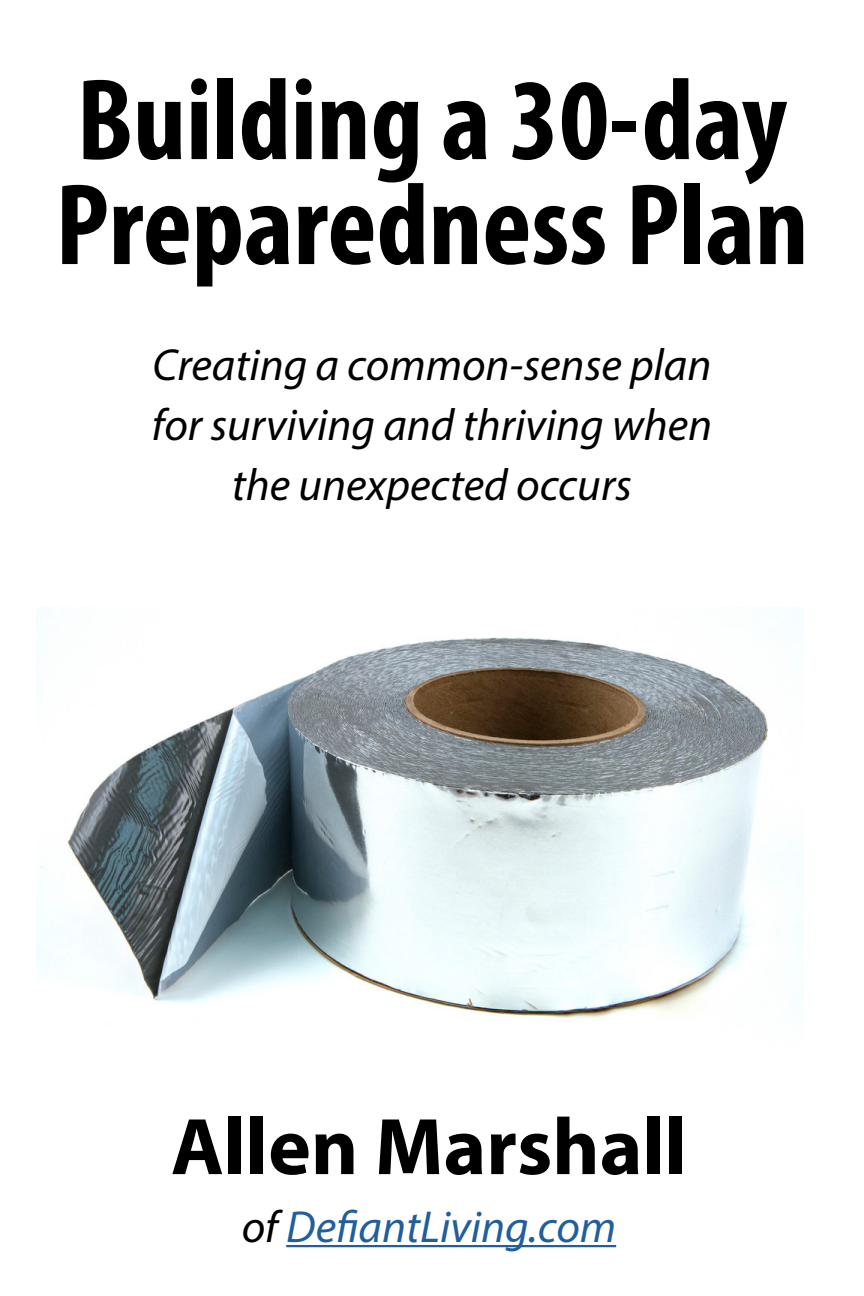
<style>
.page{position:relative;width:864px;height:1296px;background:#fff}
.page>*{position:absolute;margin:0;border:0;box-sizing:border-box;transform-origin:0 0}
.t1{font:700 condensed 117px/105px "Myriad Pro";color:#000}
.t2{font:700 81px "Myriad Pro";color:#000}
.t3{font:italic 45px/60px "Myriad Pro";color:#000;text-align:center}
.t4{font:italic 45px "Myriad Pro";color:#215e9e}
.s1{color:#000}
</style>
<div class="page">
<img style="left:36px;top:607px;width:768px;height:412px">
<hr style="left:286px;top:1245px;width:330px;height:2px;background:#215e9e">
<h1 class="t1" style="left:55px;top:65px;width:755px">Building a 30-day<br>Preparedness Plan</h1>
<p class="t3" style="left:152px;top:334px;width:562px">Creating a common-sense plan for surviving and thriving when the unexpected occurs</p>
<h2 class="t2" style="left:171px;top:1094px;width:518px">Allen Marshall</h2>
<p class="t4" style="left:242px;top:1199px;width:376px"><span class="s1">of</span> DefiantLiving.com</p>
</div>
